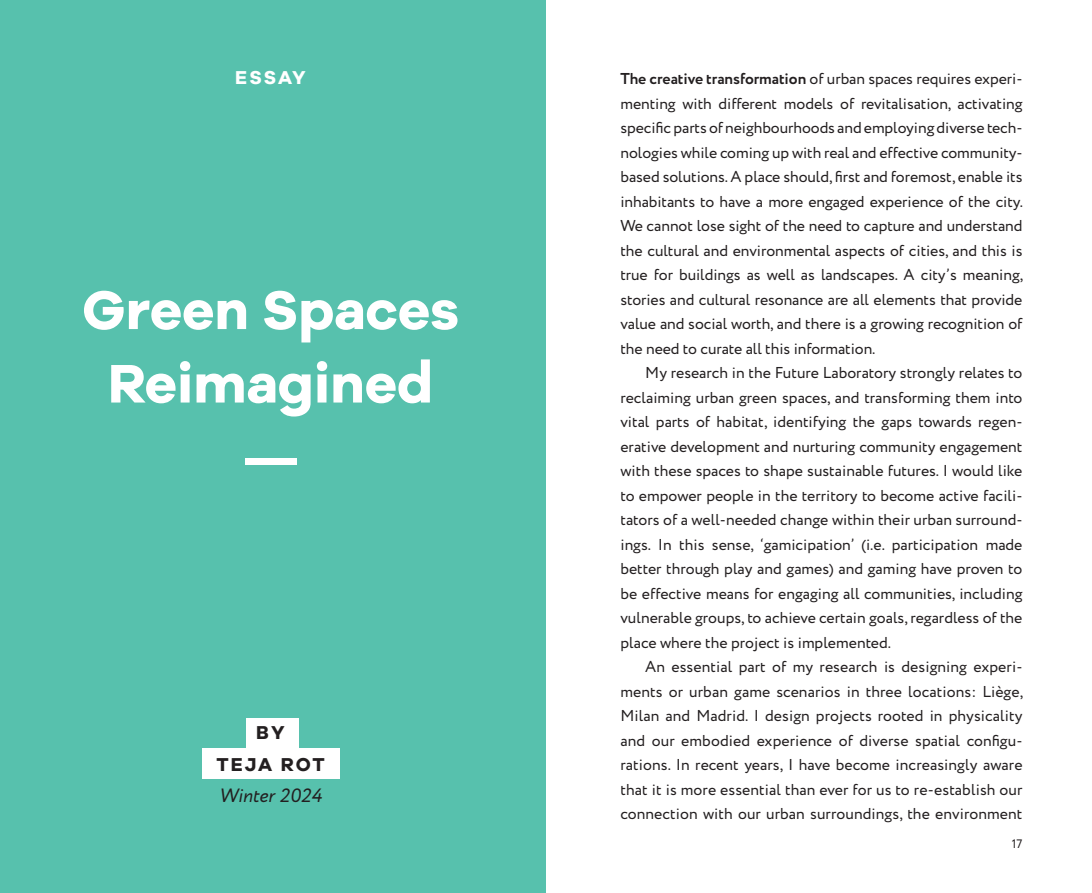
<style>
.page{position:relative;width:1092px;height:893px;background:#fff}
.page>*{position:absolute;margin:0;border:0;box-sizing:border-box;transform-origin:0 0}
.t1{font:56px/73.5px "Galano Grotesque Alt Regular 2";color:#fff;text-align:center}
.t2{font:italic 19.25px "Circe";letter-spacing:.01em;color:#231f20}
.t3{font:19.25px/31.5px "Galano Grotesque Alt Regular 2";letter-spacing:.105em;color:#231f20;text-align:center}
.t4{font:19.25px "Galano Grotesque Alt Regular 2";letter-spacing:.1em;color:#fff}
.t5{font:15.75px/24.5px "Circe";color:#231f20;text-align:justify}
.t6{font:12.25px "Circe";color:#231f20}
.s1{font-weight:700}
</style>
<div class="page">
<div style="left:0;top:0;width:546px;height:893px;background:#57c1ad"></div>
<div style="left:246px;top:718px;width:52px;height:31px;background:#fff"></div>
<div style="left:201px;top:749px;width:138px;height:30px;background:#fff"></div>
<p class="t4" style="left:235px;top:65px;width:72px">ESSAY</p>
<p class="t5" style="left:620px;top:67px;width:404px"><span class="s1">The creative transformation</span> of urban spaces requires experi&shy;menting with different models of revitalisation, activating specific parts of neighbourhoods and employing diverse tech&shy;nologies while coming up with real and effective community&shy;based solutions. A place should, first and foremost, enable its inhabitants to have a more engaged experience of the city.<br>We cannot lose sight of the need to capture and understand the cultural and environmental aspects of cities, and this is true for buildings as well as landscapes. A city’s meaning, stories and cultural resonance are all elements that provide value and social worth, and there is a growing recognition of the need to curate all this information.</p>
<p class="t5" style="left:620px;top:361px;width:403px;text-indent:25px">My research in the Future Laboratory strongly relates to reclaiming urban green spaces, and transforming them into vital parts of habitat, identifying the gaps towards regen&shy;erative development and nurturing community engagement with these spaces to shape sustainable futures. I would like to empower people in the territory to become active facili&shy;tators of a well-needed change within their urban surround&shy;ings. In this sense, ‘gamicipation’ (i.e. participation made better through play and games) and gaming have proven to be effective means for engaging all communities, including vulnerable groups, to achieve certain goals, regardless of the place where the project is implemented.</p>
<p class="t5" style="left:620px;top:655px;width:404px;text-indent:25px">An essential part of my research is designing experi&shy;ments or urban game scenarios in three locations: Liège, Milan and Madrid. I design projects rooted in physicality and our embodied experience of diverse spatial configu&shy;rations. In recent years, I have become increasingly aware that it is more essential than ever for us to re-establish our connection with our urban surroundings, the environment</p>
<h1 class="t1" style="left:82px;top:272px;width:378px">Green Spaces<br>Reimagined —</h1>
<p class="t3" style="left:216px;top:716px;width:110px">BY<br>TEJA ROT</p>
<p class="t2" style="left:219px;top:783px;width:104px">Winter 2024</p>
<p class="t6" style="left:1011px;top:836px;width:12px">17</p>
</div>
